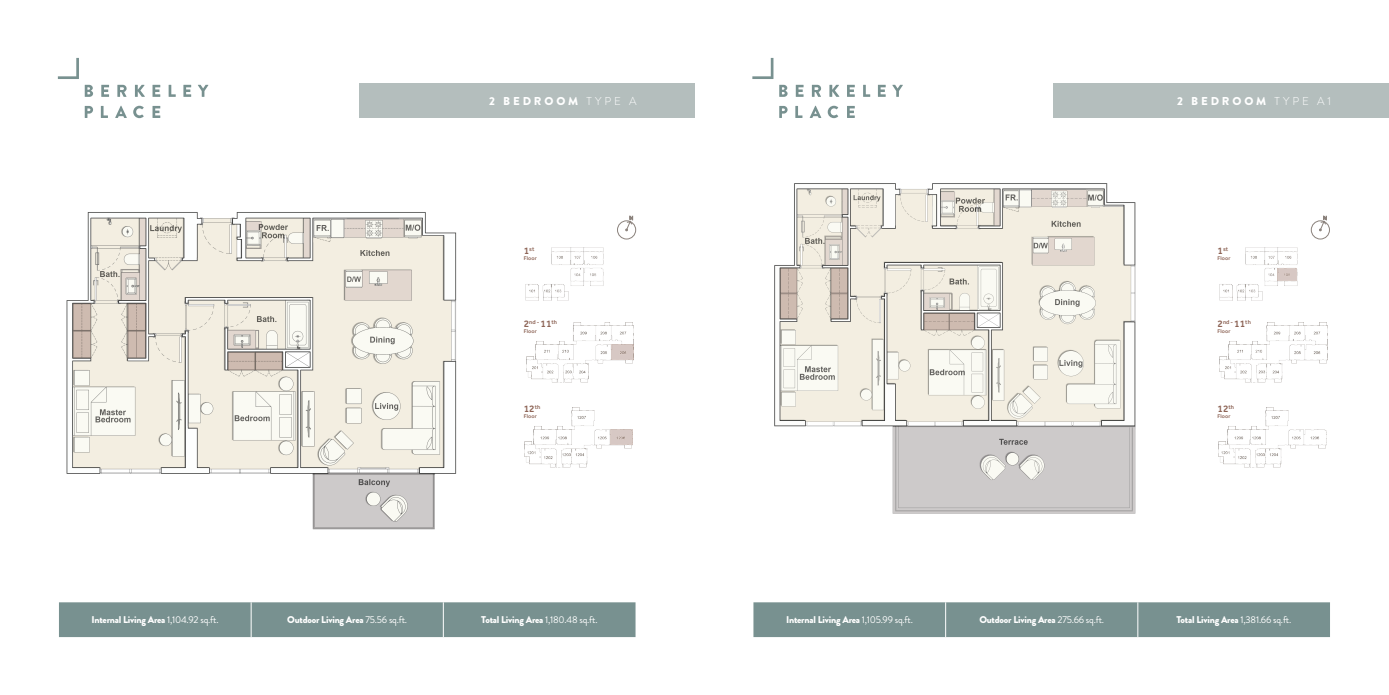
<style>
.page{position:relative;width:1389px;height:695px;background:#fff}
.page>*{position:absolute;margin:0;border:0;box-sizing:border-box;transform-origin:0 0}
.t1{font:900 11.46px "Brandon Grotesque";letter-spacing:.25em;color:#fff}
.t2{font:500 10.15px "Effra";color:#8d6456}
.t3{font:900 9.8px "Brandon Grotesque";letter-spacing:-.02em;color:#fff}
.t4{font:500 5.86px "Effra";color:#8d6456}
.t5{font:500 5.51px "Effra";letter-spacing:.02em;color:#8d6456}
.s1{font-weight:300}
.s2{font-size:10.15px}
.s3{font-weight:400}
</style>
<div class="page">
<div style="left:59px;top:602px;width:577px;height:35px;background:#789190"></div>
<hr style="left:443px;top:602px;width:1px;height:35px;background:#fff">
<hr style="left:251px;top:602px;width:1px;height:35px;background:#fff">
<svg style="left:85px;top:85px;width:8px;height:12px"></svg>
<svg style="left:101px;top:85px;width:8px;height:12px"></svg>
<svg style="left:117px;top:85px;width:10px;height:12px"></svg>
<svg style="left:135px;top:85px;width:10px;height:12px"></svg>
<svg style="left:153px;top:85px;width:7px;height:12px"></svg>
<svg style="left:169px;top:85px;width:7px;height:12px"></svg>
<svg style="left:183px;top:85px;width:8px;height:12px"></svg>
<svg style="left:198px;top:85px;width:10px;height:12px"></svg>
<svg style="left:85px;top:106px;width:8px;height:12px"></svg>
<svg style="left:101px;top:106px;width:7px;height:12px"></svg>
<svg style="left:115px;top:106px;width:12px;height:12px"></svg>
<svg style="left:133px;top:106px;width:11px;height:12px"></svg>
<svg style="left:153px;top:106px;width:7px;height:12px"></svg>
<svg style="left:58px;top:58px;width:21px;height:21px"></svg>
<div style="left:359px;top:83px;width:335px;height:35px;background:#b4bebd"></div>
<div style="left:753px;top:602px;width:577px;height:35px;background:#789190"></div>
<hr style="left:1137px;top:602px;width:1px;height:35px;background:#fff">
<hr style="left:945px;top:602px;width:1px;height:35px;background:#fff">
<svg style="left:779px;top:85px;width:9px;height:12px"></svg>
<svg style="left:796px;top:85px;width:8px;height:12px"></svg>
<svg style="left:812px;top:85px;width:9px;height:12px"></svg>
<svg style="left:829px;top:85px;width:10px;height:12px"></svg>
<svg style="left:847px;top:85px;width:8px;height:12px"></svg>
<svg style="left:863px;top:85px;width:7px;height:12px"></svg>
<svg style="left:878px;top:85px;width:8px;height:12px"></svg>
<svg style="left:892px;top:85px;width:11px;height:12px"></svg>
<svg style="left:779px;top:106px;width:9px;height:12px"></svg>
<svg style="left:795px;top:106px;width:7px;height:12px"></svg>
<svg style="left:810px;top:106px;width:11px;height:12px"></svg>
<svg style="left:828px;top:106px;width:10px;height:12px"></svg>
<svg style="left:847px;top:106px;width:8px;height:12px"></svg>
<svg style="left:752px;top:58px;width:21px;height:21px"></svg>
<div style="left:1053px;top:83px;width:336px;height:35px;background:#b4bebd"></div>
<img style="left:66px;top:212px;width:391px;height:318px">
<img style="left:774px;top:183px;width:362px;height:331px">
<svg style="left:617px;top:216px;width:19px;height:23px"></svg>
<img style="left:525px;top:247px;width:79px;height:54px">
<img style="left:526px;top:322px;width:108px;height:60px">
<img style="left:525px;top:407px;width:107px;height:60px">
<div style="left:611px;top:344px;width:23px;height:15px;background:#d7c8c4"></div>
<div style="left:610px;top:429px;width:22px;height:16px;background:#d7c8c4"></div>
<svg style="left:1311px;top:216px;width:19px;height:23px"></svg>
<img style="left:1219px;top:247px;width:79px;height:54px">
<img style="left:1220px;top:322px;width:107px;height:60px">
<img style="left:1219px;top:407px;width:107px;height:60px">
<svg style="left:1277px;top:267px;width:19px;height:13px"></svg>
<p class="t1" style="left:489px;top:93px;width:149px">2 BEDROOM <span class="s1">TYPE A</span></p>
<p class="t1" style="left:1177px;top:93px;width:155px">2 BEDROOM <span class="s1">TYPE A1</span></p>
<p class="t4" style="left:524px;top:245px;width:12px"><span class="s2">1</span>st</p>
<p class="t5" style="left:524px;top:255px;width:15px">Floor</p>
<p class="t4" style="left:1218px;top:245px;width:12px"><span class="s2">1</span>st</p>
<p class="t5" style="left:1218px;top:255px;width:15px">Floor</p>
<p class="t4" style="left:524px;top:318px;width:35px"><span class="s2">2</span>nd - <span class="s2">11</span>th</p>
<p class="t5" style="left:524px;top:328px;width:15px">Floor</p>
<p class="t4" style="left:1218px;top:318px;width:35px"><span class="s2">2</span>nd - <span class="s2">11</span>th</p>
<p class="t5" style="left:1218px;top:328px;width:15px">Floor</p>
<p class="t2" style="left:524px;top:403px;width:18px">12<sup>th</sup></p>
<p class="t5" style="left:524px;top:413px;width:15px">Floor</p>
<p class="t2" style="left:1218px;top:403px;width:18px">12<sup>th</sup></p>
<p class="t5" style="left:1218px;top:413px;width:15px">Floor</p>
<p class="t3" style="left:92px;top:612px;width:129px">Internal Living Area <span class="s3">1,104.92 sq.ft.</span></p>
<p class="t3" style="left:287px;top:612px;width:121px">Outdoor Living Area <span class="s3">75.56 sq.ft.</span></p>
<p class="t3" style="left:481px;top:612px;width:118px">Total Living Area <span class="s3">1,180.48 sq.ft.</span></p>
<p class="t3" style="left:786px;top:612px;width:128px">Internal Living Area <span class="s3">1,105.99 sq.ft.</span></p>
<p class="t3" style="left:979px;top:612px;width:126px">Outdoor Living Area <span class="s3">275.66 sq.ft.</span></p>
<p class="t3" style="left:1177px;top:612px;width:116px">Total Living Area <span class="s3">1,381.66 sq.ft.</span></p>
</div>
